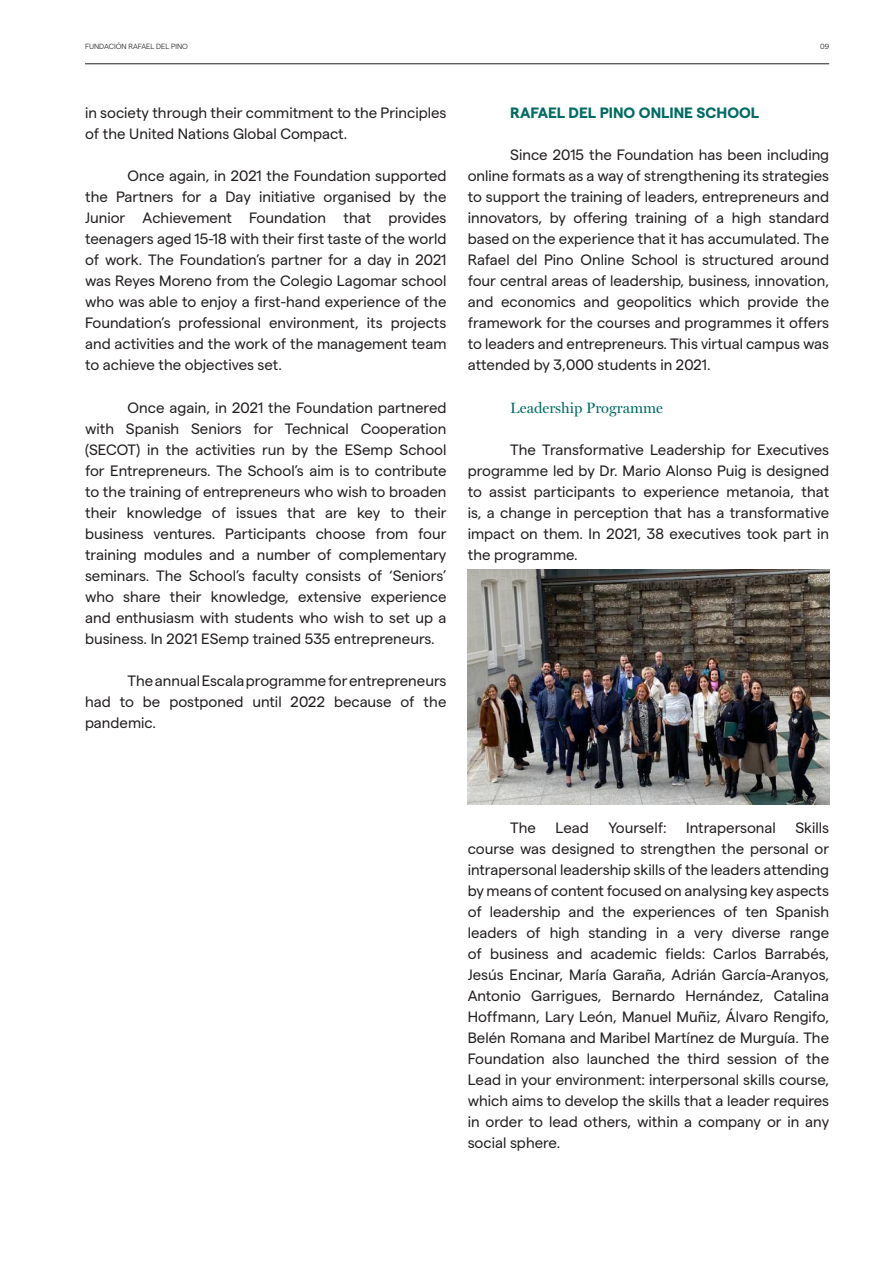
<style>
.page{position:relative;width:893px;height:1263px;background:#fff}
.page>*{position:absolute;margin:0;border:0;box-sizing:border-box;transform-origin:0 0}
.Indentado_1ª_Línia_d{font:15px/21px "Matter";color:#231f20;text-align:justify}
.Indentado_1ª_Línia_d-2{font:700 15px "Matter";color:#006c64}
.Indentado_1ª_Línia_d-3{font:15px "Miller Display";color:#006c64}
.t1{font:300 7.5px "Matter";color:#231f20}
</style>
<div class="page">
<hr style="left:85px;top:63px;width:744px;height:1px;background:#231f20">
<img style="left:468px;top:569px;width:361px;height:236px">
<p class="t1" style="left:85px;top:41px;width:104px">FUNDACIÓN RAFAEL DEL PINO</p>
<p class="t1" style="left:820px;top:41px;width:10px">09</p>
<p class="Indentado_1ª_Línia_d" style="left:85px;top:101px;width:363px">in society through their commitment to the Principles of the United Nations Global Compact.</p>
<p class="Indentado_1ª_Línia_d" style="left:85px;top:164px;width:363px;text-indent:43px">Once again, in 2021 the Foundation supported the Partners for a Day initiative organised by the Junior Achievement Foundation that provides teenagers aged 15-18 with their first taste of the world of work. The Foundation’s partner for a day in 2021 was Reyes Moreno from the Colegio Lagomar school who was able to enjoy a first-hand experience of the Foundation’s professional environment, its projects and activities and the work of the management team to achieve the objectives set.</p>
<p class="Indentado_1ª_Línia_d" style="left:85px;top:395px;width:363px;text-indent:43px">Once again, in 2021 the Foundation partnered with Spanish Seniors for Technical Cooperation (SECOT) in the activities run by the ESemp School for Entrepreneurs. The School’s aim is to contribute to the training of entrepreneurs who wish to broaden their knowledge of issues that are key to their business ventures. Participants choose from four training modules and a number of complementary seminars. The School’s faculty consists of ‘Seniors’ who share their knowledge, extensive experience and enthusiasm with students who wish to set up a business. In 2021 ESemp trained 535 entrepreneurs.</p>
<p class="Indentado_1ª_Línia_d" style="left:85px;top:668px;width:363px;text-indent:43px">The annual Escala programme for entrepreneurs had to be postponed until 2022 because of the pandemic.</p>
<p class="Indentado_1ª_Línia_d-2" style="left:510px;top:102px;width:250px">RAFAEL DEL PINO ONLINE SCHOOL</p>
<p class="Indentado_1ª_Línia_d" style="left:468px;top:143px;width:363px;text-indent:43px">Since 2015 the Foundation has been including online formats as a way of strengthening its strategies to support the training of leaders, entrepreneurs and innovators, by offering training of a high standard based on the experience that it has accumulated. The Rafael del Pino Online School is structured around four central areas of leadership, business, innovation, and economics and geopolitics which provide the framework for the courses and programmes it offers to leaders and entrepreneurs. This virtual campus was attended by 3,000 students in 2021.</p>
<p class="Indentado_1ª_Línia_d-3" style="left:510px;top:398px;width:154px">Leadership Programme</p>
<p class="Indentado_1ª_Línia_d" style="left:468px;top:437px;width:363px;text-indent:43px">The Transformative Leadership for Executives programme led by Dr. Mario Alonso Puig is designed to assist participants to experience metanoia, that is, a change in perception that has a transformative impact on them. In 2021, 38 executives took part in the programme.</p>
<p class="Indentado_1ª_Línia_d" style="left:510px;top:815px;width:27px">The</p>
<p class="Indentado_1ª_Línia_d" style="left:556px;top:815px;width:35px">Lead</p>
<p class="Indentado_1ª_Línia_d" style="left:608px;top:815px;width:60px">Yourself:</p>
<p class="Indentado_1ª_Línia_d" style="left:686px;top:815px;width:91px">Intrapersonal</p>
<p class="Indentado_1ª_Línia_d" style="left:468px;top:815px;width:363px;text-indent:328px">Skills course was designed to strengthen the personal or intrapersonal leadership skills of the leaders attending by means of content focused on analysing key aspects of leadership and the experiences of ten Spanish leaders of high standing in a very diverse range of business and academic fields: Carlos Barrabés, Jesús Encinar, María Garaña, Adrián García-Aranyos, Antonio Garrigues, Bernardo Hernández, Catalina Hoffmann, Lary León, Manuel Muñiz, Álvaro Rengifo, Belén Romana and Maribel Martínez de Murguía. The Foundation also launched the third session of the Lead in your environment: interpersonal skills course, which aims to develop the skills that a leader requires in order to lead others, within a company or in any social sphere.</p>
</div>
